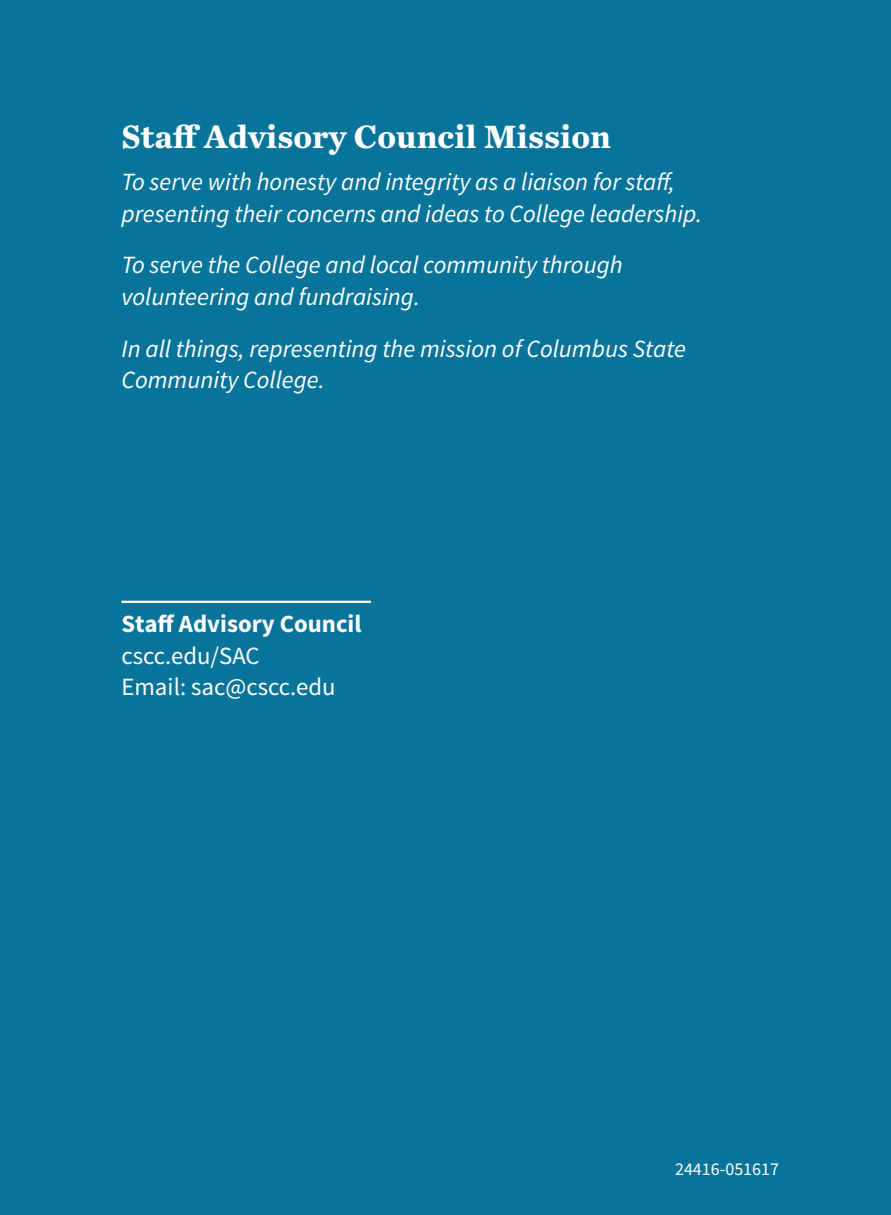
<style>
.page{position:relative;width:891px;height:1215px;background:#08749a}
.page>*{position:absolute;margin:0;border:0;box-sizing:border-box;transform-origin:0 0}
.subhead1{font:700 33.75px "Chronicle Text G3";color:#fff}
.bullets{font:italic 24.75px/31.5px "Source Sans Pro";color:#fff}
.body{font:24.75px "Source Sans Pro";color:#fff}
.body-2{font:700 24.75px "Source Sans Pro";color:#fff}
.bullets-2{font:18px "Source Sans Pro";color:#fff}
</style>
<div class="page">
<hr style="left:122px;top:601px;width:249px;height:2px;background:#fff">
<p class="subhead1" style="left:122px;top:110px;width:491px">Staff Advisory Council Mission</p>
<p class="bullets" style="left:122px;top:166px;width:582px">To serve with honesty and integrity as a liaison for staff, presenting their concerns and ideas to College leadership.</p>
<p class="bullets" style="left:122px;top:249px;width:503px">To serve the College and local community through volunteering and fundraising.</p>
<p class="bullets" style="left:122px;top:333px;width:566px">In all things, representing the mission of Columbus State<br>Community College.</p>
<p class="body-2" style="left:122px;top:608px;width:242px">Staff Advisory Council</p>
<p class="body" style="left:122px;top:640px;width:139px">cscc.edu/SAC</p>
<p class="body" style="left:122px;top:672px;width:216px">Email: sac@cscc.edu</p>
<p class="bullets-2" style="left:675px;top:1157px;width:106px">24416-051617</p>
</div>
